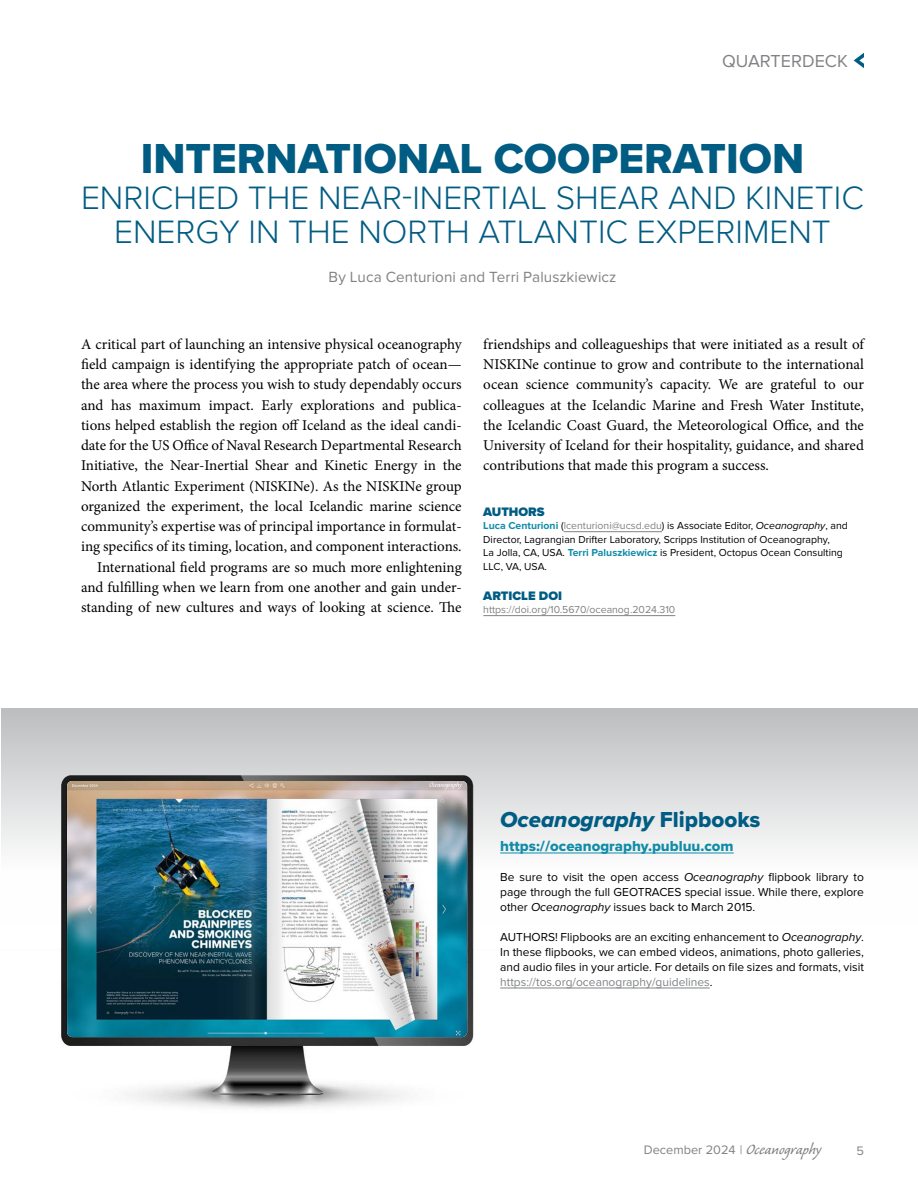
<style>
.page{position:relative;width:918px;height:1188px;background:#fff}
.page>*{position:absolute;margin:0;border:0;box-sizing:border-box;transform-origin:0 0}
.t1{font:43.5px "Proxima Nova Extrabld";color:#005c83}
.t2{font:300 33.6px/34.5px "Proxima Nova";color:#005c83;text-align:center}
.t3{font:22.5px "Proxima Nova Extrabld It";color:#005c83}
.t4{font:18px "Proxima Nova";color:#808285}
.t5{font:15.3px "Proxima Nova";letter-spacing:.005em;color:#808285}
.t6{font:15px/20.2px "Minion Pro";color:#000;text-align:right}
.t7{font:15px "Proxima Nova Extrabld";color:#118ca8}
.t8{font:12.75px "Proxima Nova";color:#808285}
.t9{font:900 12.75px "Proxima Nova";color:#005c83}
.t10{font:12px/15px "Proxima Nova";color:#000;text-align:justify}
.t11{font:10.5px/13.5px "Proxima Nova";color:#000}
.t12{font:10.5px "Proxima Nova";color:#808285}
.s1{font-weight:700;color:#118ca8}
.s2{color:#808285}
.s3{font-style:italic}
.s4{font-family:"Proxima Nova Extrabld"}
.s5{font-family:"Caliban Std";font-size:18.75px}
</style>
<div class="page">
<div style="left:1px;top:708px;width:917px;height:215px;background:linear-gradient(to bottom,#bec0c2,#fff)"></div>
<hr style="left:564px;top:531px;width:98px;height:1px;background:#808285">
<hr style="left:483px;top:615px;width:192px;height:1px;background:#808285">
<svg style="left:854px;top:53px;width:10px;height:15px"></svg>
<img style="left:1px;top:723px;width:545px;height:386px">
<img style="left:67px;top:781px;width:400px;height:256px">
<hr style="left:500px;top:853px;width:234px;height:1px;background:#118ca8">
<hr style="left:500px;top:988px;width:210px;height:1px;background:#808285">
<p class="t4" style="left:722px;top:50px;width:127px">QUARTERDECK</p>
<h1 class="t1" style="left:141px;top:126px;width:665px">INTERNATIONAL COOPERATION</h1>
<h2 class="t2" style="left:81px;top:179px;width:784px">ENRICHED THE NEAR-INERTIAL SHEAR AND KINETIC<br>ENERGY IN THE NORTH ATLANTIC EXPERIMENT</h2>
<p class="t5" style="left:328px;top:268px;width:289px">By Luca Centurioni and Terri Paluszkiewicz</p>
<p class="t6" style="left:81px;top:334px;width:382px">A critical part of launching an intensive physical oceanography field campaign is identifying the appropriate patch of ocean— the area where the process you wish to study dependably occurs and has maximum impact. Early explorations and publica&shy;tions helped establish the region off Iceland as the ideal candi&shy;date for the US Office of Naval Research Departmental Research Initiative, the Near-Inertial Shear and Kinetic Energy in the North Atlantic Experiment (NISKINe). As the NISKINe group organized the experiment, the local Icelandic marine science community’s expertise was of principal importance in formulat&shy;ing specifics of its timing, location, and component interactions.<br>International field programs are so much more enlightening and fulfilling when we learn from one another and gain under&shy;standing of new cultures and ways of looking at science. The</p>
<p class="t6" style="left:483px;top:334px;width:382px;text-align:justify">friendships and colleagueships that were initiated as a result of NISKINe continue to grow and contribute to the international ocean science community’s capacity. We are grateful to our colleagues at the Icelandic Marine and Fresh Water Institute, the Icelandic Coast Guard, the Meteorological Office, and the University of Iceland for their hospitality, guidance, and shared contributions that made this program a success.</p>
<p class="t9" style="left:483px;top:502px;width:63px">AUTHORS</p>
<p class="t11" style="left:483px;top:519px;width:366px"><span class="s1">Luca Centurioni</span> (<span class="s2">lcenturioni@ucsd.edu</span>) is Associate Editor, <span class="s3">Oceanography</span>, and Director, Lagrangian Drifter Laboratory, Scripps Institution of Oceanography,<br>La Jolla, CA, USA. <span class="s1">Terri Paluszkiewicz</span> is President, Octopus Ocean Consulting LLC, VA, USA.</p>
<p class="t9" style="left:483px;top:586px;width:80px">ARTICLE DOI</p>
<p class="t12" style="left:483px;top:604px;width:194px">https://doi.org/10.5670/oceanog.2024.310</p>
<h3 class="t3" style="left:500px;top:802px;width:262px">Oceanography <span class="s4">Flipbooks</span></h3>
<p class="t7" style="left:500px;top:835px;width:235px">https://oceanography.publuu.com</p>
<p class="t10" style="left:500px;top:869px;width:365px">Be sure to visit the open access <span class="s3">Oceanography</span> flipbook library to page through the full GEOTRACES special issue. While there, explore other <span class="s3">Oceanography</span> issues back to March 2015.</p>
<p class="t10" style="left:500px;top:929px;width:365px">AUTHORS! Flipbooks are an exciting enhancement to <span class="s3">Oceanography</span>.<br>In these flipbooks, we can embed videos, animations, photo galleries, and audio files in your article. For details on file sizes and formats, visit <span class="s2">https://tos.org/oceanography/guidelines</span>.</p>
<p class="t8" style="left:644px;top:1143px;width:179px">December 2024 | <span class="s5">Oceanography</span></p>
<p class="t8" style="left:856px;top:1143px;width:9px">5</p>
</div>
